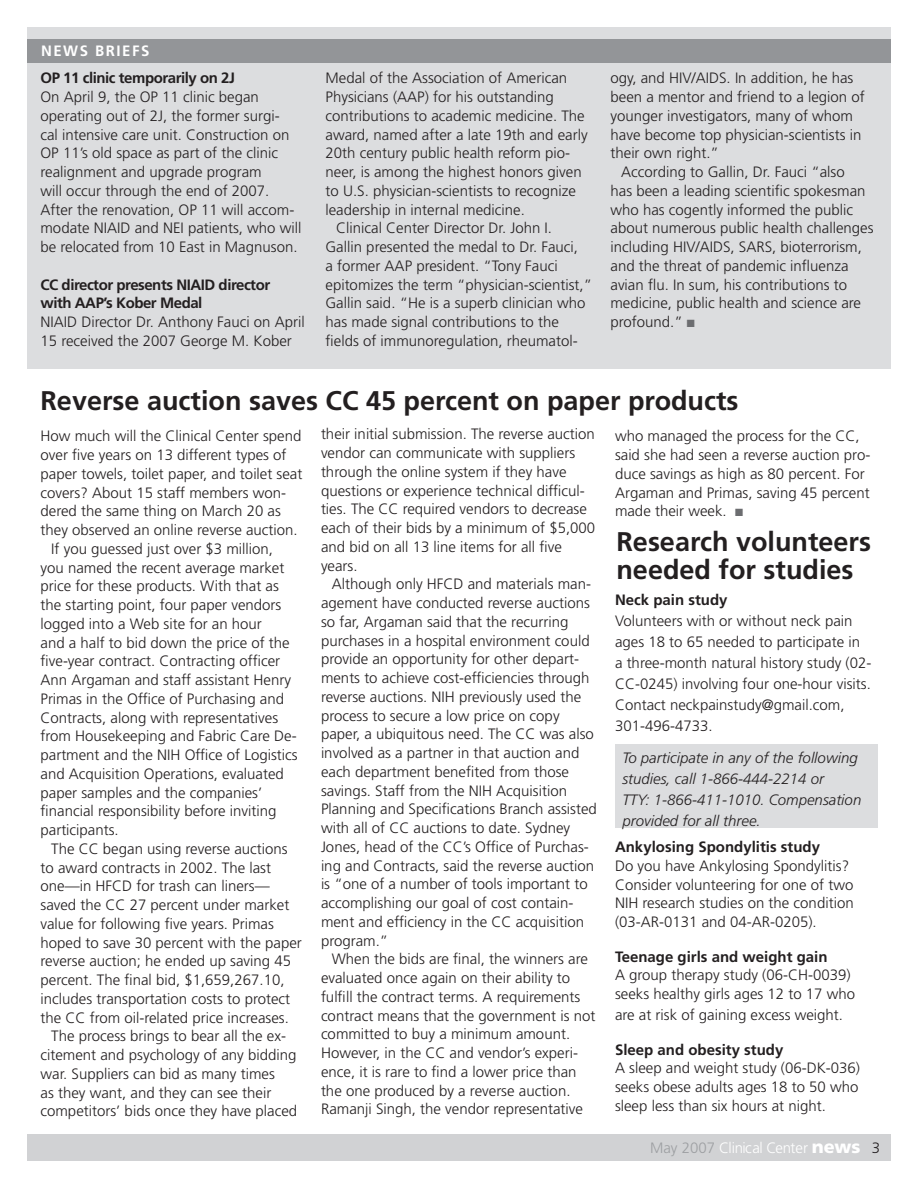
<style>
.page{position:relative;width:918px;height:1188px;background:#fff}
.page>*{position:absolute;margin:0;border:0;box-sizing:border-box;transform-origin:0 0}
.A_Head{font:700 27px/28.5px "Frutiger LT Std";color:#231f20}
.CC_News_Body{font:300 15px/18.8px "Frutiger LT Std";color:#231f20}
.Normal__Web{font:300 15px/18.8px "Frutiger LT Std";color:#231f20}
.Normal__Web-2{font:italic 300 15px/21px "Frutiger LT Std";color:#231f20}
.CC_News_Body-2{font:700 15px "Frutiger LT Std";letter-spacing:-.03em;color:#231f20}
.t1{font:300 15px "Frutiger LT Std";letter-spacing:-.02em;color:#fff}
.t2{font:700 15px "Frutiger LT Std";letter-spacing:.1em;color:#fff}
.s1{color:#6c6d70}
.s2{font-weight:700}
.s3{color:#9d9fa2}
.s4{font-weight:900;font-size:18px}
</style>
<div class="page">
<div style="left:27px;top:1134px;width:864px;height:27px;background:#d1d2d4"></div>
<div style="left:27px;top:27px;width:864px;height:341px;background:#dcdddf"></div>
<div style="left:27px;top:39px;width:864px;height:23px;background:#939598"></div>
<div style="left:615px;top:744px;width:262px;height:84px;background:#dcdddf"></div>
<p class="t2" style="left:41px;top:42px;width:110px">NEWS BRIEFS</p>
<p class="CC_News_Body-2" style="left:40px;top:69px;width:196px">OP 11 clinic temporarily on 2J</p>
<p class="CC_News_Body" style="left:40px;top:88px;width:262px">On April 9, the OP 11 clinic began operating out of 2J, the former surgi-<br>cal intensive care unit. Construction on OP 11’s old space as part of the clinic realignment and upgrade program<br>will occur through the end of 2007.<br>After the renovation, OP 11 will accom&shy;modate NIAID and NEI patients, who will be relocated from 10 East in Magnuson.</p>
<p class="CC_News_Body-2" style="left:40px;top:275px;width:231px">CC director presents NIAID director</p>
<p class="CC_News_Body-2" style="left:40px;top:294px;width:163px">with AAP’s Kober Medal</p>
<p class="CC_News_Body" style="left:40px;top:313px;width:266px">NIAID Director Dr. Anthony Fauci on April<br>15 received the 2007 George M. Kober</p>
<p class="CC_News_Body" style="left:326px;top:69px;width:264px">Medal of the Association of American Physicians (AAP) for his outstanding contributions to academic medicine. The award, named after a late 19th and early 20th century public health reform pio&shy;neer, is among the highest honors given to U.S. physician-scientists to recognize leadership in internal medicine.</p>
<p class="CC_News_Body" style="left:326px;top:219px;width:268px;text-indent:11px">Clinical Center Director Dr. John I.<br>Gallin presented the medal to Dr. Fauci,<br>a former AAP president. “Tony Fauci epitomizes the term “physician-scientist,” Gallin said. “He is a superb clinician who has made signal contributions to the fields of immunoregulation, rheumatol-</p>
<p class="CC_News_Body" style="left:610px;top:69px;width:256px">ogy, and HIV/AIDS. In addition, he has been a mentor and friend to a legion of younger investigators, many of whom have become top physician-scientists in their own right.”</p>
<p class="CC_News_Body" style="left:610px;top:163px;width:265px;text-indent:11px">According to Gallin, Dr. Fauci “also<br>has been a leading scientific spokesman who has cogently informed the public about numerous public health challenges including HIV/AIDS, SARS, bioterrorism, and the threat of pandemic influenza avian flu. In sum, his contributions to medicine, public health and science are profound.” <span class="s1">■</span></p>
<p class="A_Head" style="left:40px;top:386px;width:700px">Reverse auction saves CC 45 percent on paper products</p>
<p class="CC_News_Body" style="left:40px;top:427px;width:263px">How much will the Clinical Center spend over five years on 13 different types of paper towels, toilet paper, and toilet seat covers? About 15 staff members won&shy;dered the same thing on March 20 as they observed an online reverse auction.</p>
<p class="CC_News_Body" style="left:40px;top:539px;width:259px;text-indent:11px">If you guessed just over $3 million, you named the recent average market price for these products. With that as the starting point, four paper vendors logged into a Web site for an hour<br>and a half to bid down the price of the five-year contract. Contracting officer Ann Argaman and staff assistant Henry Primas in the Office of Purchasing and Contracts, along with representatives from Housekeeping and Fabric Care De&shy;partment and the NIH Office of Logistics and Acquisition Operations, evaluated paper samples and the companies’ financial responsibility before inviting participants.</p>
<p class="CC_News_Body" style="left:40px;top:839px;width:263px;text-indent:11px">The CC began using reverse auctions to award contracts in 2002. The last one—in HFCD for trash can liners— saved the CC 27 percent under market value for following five years. Primas hoped to save 30 percent with the paper reverse auction; he ended up saving 45 percent. The final bid, $1,659,267.10, includes transportation costs to protect the CC from oil-related price increases.</p>
<p class="CC_News_Body" style="left:40px;top:1027px;width:258px;text-indent:11px">The process brings to bear all the ex&shy;citement and psychology of any bidding war. Suppliers can bid as many times<br>as they want, and they can see their competitors’ bids once they have placed</p>
<p class="CC_News_Body" style="left:321px;top:425px;width:276px">their initial submission. The reverse auction vendor can communicate with suppliers through the online system if they have questions or experience technical difficul&shy;ties. The CC required vendors to decrease each of their bids by a minimum of $5,000 and bid on all 13 line items for all five years.</p>
<p class="CC_News_Body" style="left:321px;top:575px;width:277px;text-indent:11px">Although only HFCD and materials man&shy;agement have conducted reverse auctions so far, Argaman said that the recurring purchases in a hospital environment could provide an opportunity for other depart&shy;ments to achieve cost-efficiencies through reverse auctions. NIH previously used the process to secure a low price on copy paper, a ubiquitous need. The CC was also involved as a partner in that auction and each department benefited from those savings. Staff from the NIH Acquisition Planning and Specifications Branch assisted with all of CC auctions to date. Sydney Jones, head of the CC’s Office of Purchas&shy;ing and Contracts, said the reverse auction is “one of a number of tools important to accomplishing our goal of cost contain&shy;ment and efficiency in the CC acquisition program.”</p>
<p class="CC_News_Body" style="left:321px;top:950px;width:276px;text-indent:11px">When the bids are final, the winners are evaluated once again on their ability to fulfill the contract terms. A requirements contract means that the government is not committed to buy a minimum amount.<br>However, in the CC and vendor’s experi&shy;ence, it is rare to find a lower price than the one produced by a reverse auction.<br>Ramanji Singh, the vendor representative</p>
<p class="CC_News_Body" style="left:615px;top:427px;width:257px">who managed the process for the CC, said she had seen a reverse auction pro&shy;duce savings as high as 80 percent. For Argaman and Primas, saving 45 percent made their week. <span class="s1">■</span></p>
<p class="A_Head" style="left:616px;top:527px;width:256px">Research volunteers needed for studies</p>
<p class="Normal__Web" style="left:615px;top:590px;width:258px;line-height:21px"><span class="s2">Neck pain study<br></span>Volunteers with or without neck pain ages 18 to 65 needed to participate in<br>a three-month natural history study (02-<br>CC-0245) involving four one-hour visits.<br>Contact neckpainstudy@gmail.com,<br>301-496-4733.</p>
<p class="Normal__Web-2" style="left:622px;top:747px;width:240px">To participate in any of the following studies, call 1-866-444-2214 or<br>TTY: 1-866-411-1010. Compensation provided for all three.</p>
<p class="Normal__Web" style="left:615px;top:838px;width:240px"><span class="s2">Ankylosing Spondylitis study<br></span>Do you have Ankylosing Spondylitis?<br>Consider volunteering for one of two NIH research studies on the condition (03-AR-0131 and 04-AR-0205).</p>
<p class="Normal__Web" style="left:615px;top:947px;width:242px"><span class="s2">Teenage girls and weight gain<br></span>A group therapy study (06-CH-0039) seeks healthy girls ages 12 to 17 who</p>
<p class="Normal__Web" style="left:615px;top:1006px;width:230px">are at risk of gaining excess weight.</p>
<p class="Normal__Web" style="left:615px;top:1040px;width:247px"><span class="s2">Sleep and obesity study<br></span>A sleep and weight study (06-DK-036) seeks obese adults ages 18 to 50 who sleep less than six hours at night.</p>
<p class="t1" style="left:650px;top:1139px;width:212px"><span class="s3">May 2007</span> Clinical Center <span class="s4">news</span></p>
</div>
